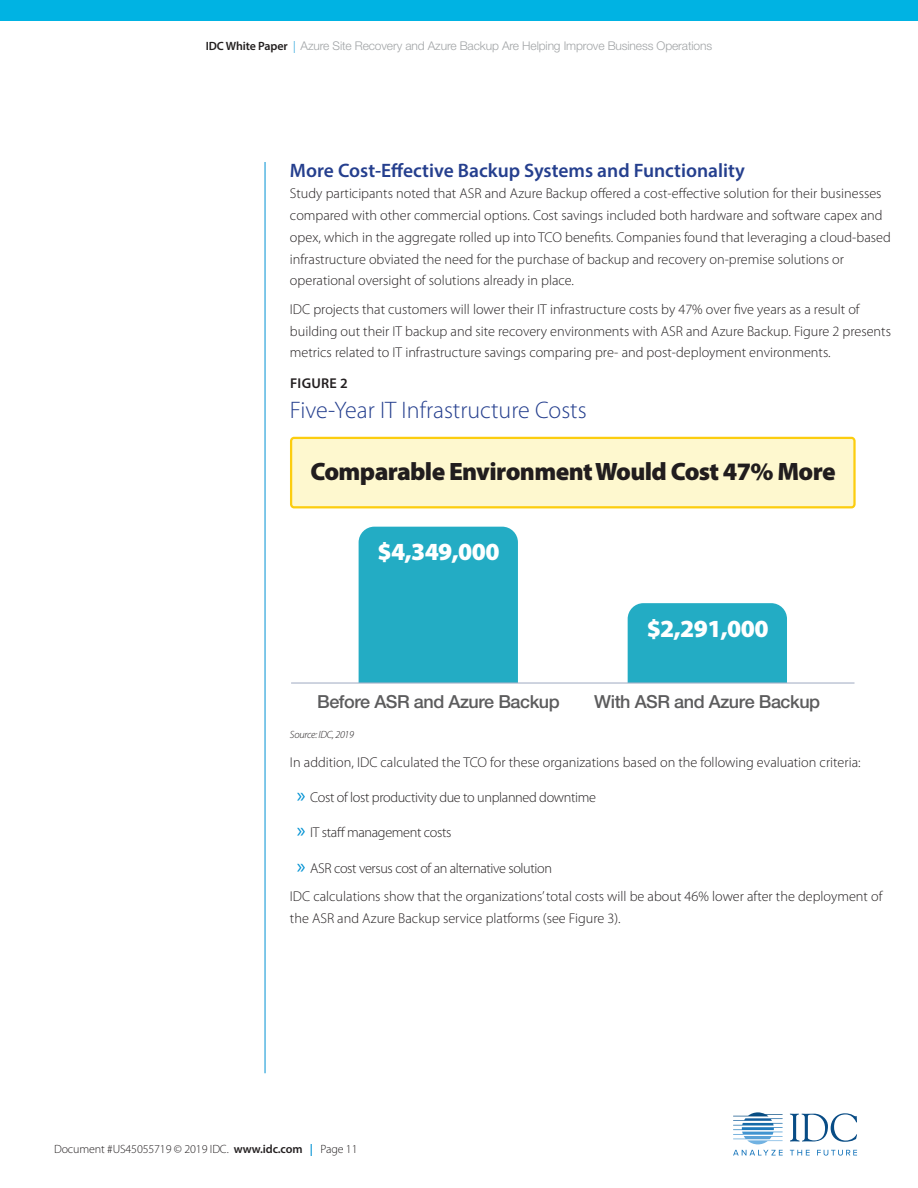
<style>
.page{position:relative;width:918px;height:1188px;background:#fff}
.page>*{position:absolute;margin:0;border:0;box-sizing:border-box;transform-origin:0 0}
.t1{font:900 25.2px "Myriad Pro";letter-spacing:-.025em;color:#211d1e}
.t2{font:900 24.75px "Myriad Pro";letter-spacing:-.025em;color:#fff}
.IDC_figure_title{font:300 24px "Myriad Pro";color:#253f8e}
.IDC_H2{font:600 19.5px "Myriad Pro";color:#253f8e}
.t3{font:500 18px "Helvetica Neue LT Std";letter-spacing:-.025em;color:#5c5c5d}
.IDC_copy{font:300 14.25px/21.8px "Myriad Pro";color:#231f20}
.IDC_copy-2{font:300 14.25px "Myriad Pro";letter-spacing:-.025em;color:#231f20}
.IDC_figure_table_num{font:600 14.25px "Myriad Pro";letter-spacing:.02em;color:#231f20}
.t4{font:300 12px "Helvetica Neue LT Std";letter-spacing:-.01em;color:#a1a4a6}
.t5{font:300 12px "Myriad Pro";letter-spacing:-.01em;color:#231f20}
.IDC_source{font:italic 300 10.5px "Myriad Pro";letter-spacing:-.025em;color:#231f20}
.s1{font-family:"Myriad Pro";font-weight:600;color:#221f1f}
.s2{font-family:"Myriad Pro";color:#0092d3}
.s3{font-weight:400;font-size:21px;color:#0092d3}
.s4{font-weight:600}
.s5{font-weight:600;color:#0092d3}
</style>
<div class="page">
<svg style="left:790px;top:1113px;width:67px;height:29px"></svg>
<svg style="left:733px;top:1150px;width:50px;height:5px"></svg>
<svg style="left:790px;top:1150px;width:20px;height:5px"></svg>
<svg style="left:817px;top:1150px;width:40px;height:6px"></svg>
<svg style="left:733px;top:1112px;width:50px;height:32px"></svg>
<div style="left:0;top:0;width:918px;height:21px;background:#00b3e3"></div>
<hr style="left:265px;top:162px;width:1px;height:911px;background:#0092d3">
<div style="left:359px;top:527px;width:159px;height:155px;background:#23acc4"></div>
<div style="left:628px;top:603px;width:159px;height:79px;background:#23acc4"></div>
<div style="left:291px;top:438px;width:564px;height:69px;background:#fef8cf;border-radius:3px"></div>
<div style="left:290px;top:437px;width:566px;height:71px;border:2px solid #fccd0f;border-radius:3px"></div>
<hr style="left:291px;top:682px;width:564px;height:2px;background:#a9b2c8">
<p class="t4" style="left:206px;top:39px;width:508px"><span class="s1">IDC White Paper</span> <span class="s2">|</span> Azure Site Recovery and Azure Backup Are Helping Improve Business Operations</p>
<p class="IDC_H2" style="left:290px;top:158px;width:456px">More Cost-Effective Backup Systems and Functionality</p>
<p class="IDC_copy" style="left:290px;top:183px;width:602px">Study participants noted that ASR and Azure Backup offered a cost-effective solution for their businesses compared with other commercial options. Cost savings included both hardware and software capex and opex, which in the aggregate rolled up into TCO benefits. Companies found that leveraging a cloud‑based infrastructure obviated the need for the purchase of backup and recovery on-premise solutions or operational oversight of solutions already in place.</p>
<p class="IDC_copy" style="left:290px;top:298px;width:603px">IDC projects that customers will lower their IT infrastructure costs by 47% over five years as a result of building out their IT backup and site recovery environments with ASR and Azure Backup. Figure 2 presents metrics related to IT infrastructure savings comparing pre- and post-deployment environments.</p>
<p class="IDC_figure_table_num" style="left:290px;top:374px;width:59px">FIGURE 2</p>
<p class="IDC_figure_title" style="left:290px;top:396px;width:298px">Five-Year IT Infrastructure Costs</p>
<p class="t1" style="left:310px;top:455px;width:527px">Comparable Environment Would Cost 47% More</p>
<p class="t2" style="left:378px;top:535px;width:123px">$4,349,000</p>
<p class="t2" style="left:647px;top:612px;width:123px">$2,291,000</p>
<p class="t3" style="left:317px;top:691px;width:244px">Before ASR and Azure Backup</p>
<p class="t3" style="left:594px;top:691px;width:227px">With ASR and Azure Backup</p>
<p class="IDC_source" style="left:290px;top:729px;width:66px">Source: IDC, 2019</p>
<p class="IDC_copy" style="left:290px;top:751px;width:572px">In addition, IDC calculated the TCO for these organizations based on the following evaluation criteria:</p>
<p class="IDC_copy-2" style="left:297px;top:789px;width:301px"><span class="s3">»</span> Cost of lost productivity due to unplanned downtime</p>
<p class="IDC_copy-2" style="left:297px;top:824px;width:156px"><span class="s3">»</span> IT staff management costs</p>
<p class="IDC_copy-2" style="left:297px;top:859px;width:257px"><span class="s3">»</span> ASR cost versus cost of an alternative solution</p>
<p class="IDC_copy" style="left:290px;top:885px;width:594px">IDC calculations show that the organizations’ total costs will be about 46% lower after the deployment of the ASR and Azure Backup service platforms (see Figure 3).</p>
<p class="t5" style="left:54px;top:1141px;width:305px">Document #US45055719 © 2019 IDC. <span class="s4">www.idc.com</span> <span class="s5">|</span> Page 11</p>
</div>
